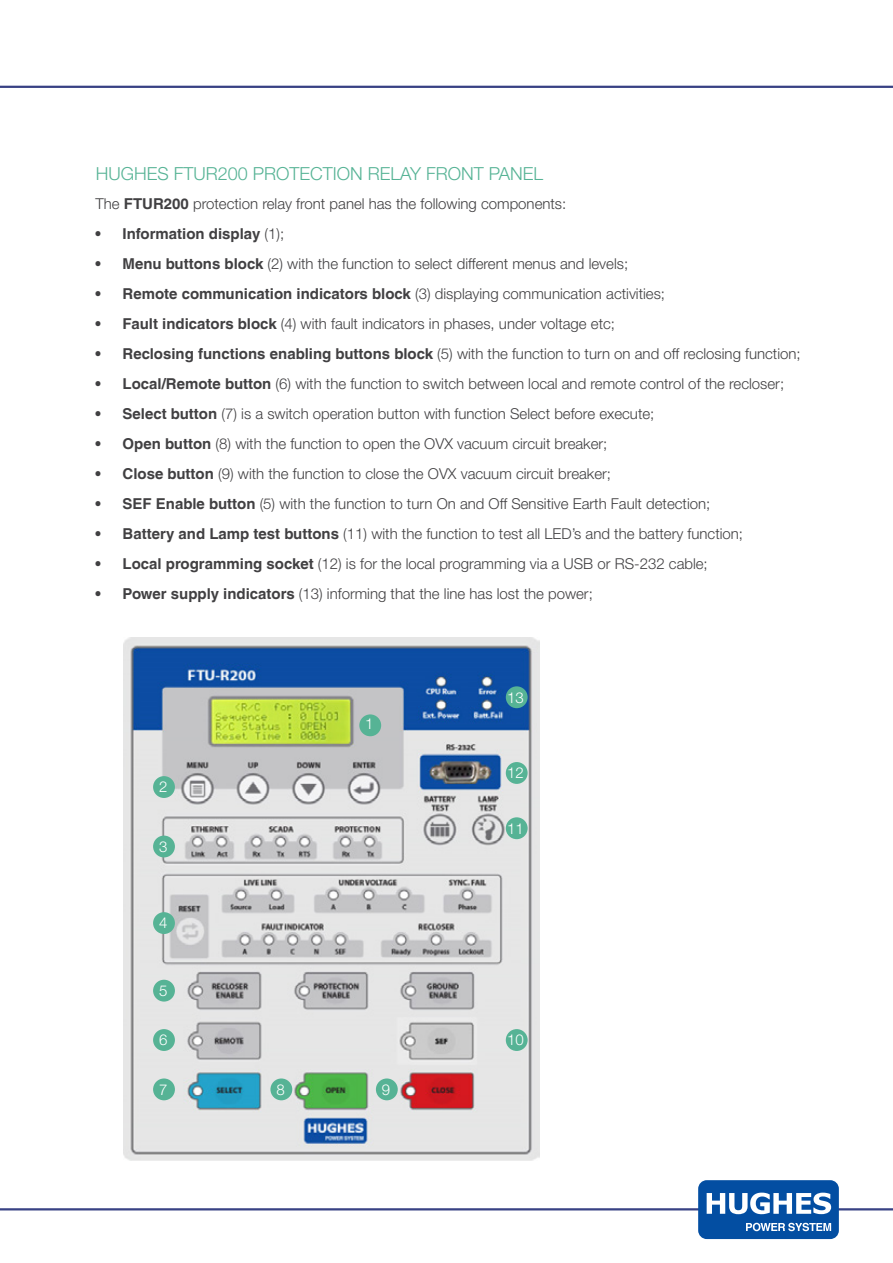
<style>
.page{position:relative;width:893px;height:1263px;background:#fff}
.page>*{position:absolute;margin:0;border:0;box-sizing:border-box;transform-origin:0 0}
.t1{font:300 18px "Helvetica Neue";color:#56b395}
.t2{font:300 15px "Helvetica Neue";color:#414042}
.t3{font:700 15px "Helvetica LT";color:#414042}
.t4{font:300 15px "Helvetica Neue";color:#fff}
.s1{font-family:"Helvetica LT";font-weight:700}
.s2{font-family:"Helvetica Neue";font-weight:300}
</style>
<div class="page">
<img style="left:123px;top:638px;width:416px;height:523px">
<hr style="left:0;top:1208px;width:893px;height:2px;background:#384184">
<div style="left:698px;top:1180px;width:141px;height:59px;background:#034ea2;border-radius:9px"></div>
<svg style="left:707px;top:1192px;width:124px;height:22px"></svg>
<svg style="left:746px;top:1223px;width:85px;height:8px"></svg>
<hr style="left:0;top:86px;width:893px;height:2px;background:#384184">
<div style="left:153px;top:835px;width:22px;height:22px;background:#56b395;border-radius:50%"></div>
<div style="left:359px;top:714px;width:22px;height:22px;background:#56b395;border-radius:50%"></div>
<div style="left:153px;top:776px;width:22px;height:22px;background:#56b395;border-radius:50%"></div>
<div style="left:153px;top:980px;width:22px;height:21px;background:#56b395;border-radius:50%"></div>
<div style="left:153px;top:912px;width:22px;height:22px;background:#56b395;border-radius:50%"></div>
<div style="left:153px;top:1029px;width:22px;height:22px;background:#56b395;border-radius:50%"></div>
<div style="left:153px;top:1078px;width:22px;height:22px;background:#56b395;border-radius:50%"></div>
<div style="left:270px;top:1078px;width:22px;height:22px;background:#56b395;border-radius:50%"></div>
<div style="left:376px;top:1078px;width:22px;height:22px;background:#56b395;border-radius:50%"></div>
<div style="left:506px;top:1029px;width:22px;height:22px;background:#56b395;border-radius:50%"></div>
<div style="left:506px;top:817px;width:22px;height:22px;background:#56b395;border-radius:50%"></div>
<div style="left:506px;top:762px;width:22px;height:22px;background:#56b395;border-radius:50%"></div>
<div style="left:506px;top:686px;width:22px;height:22px;background:#56b395;border-radius:50%"></div>
<p class="t1" style="left:96px;top:162px;width:449px">HUGHES FTUR200 PROTECTION RELAY FRONT PANEL</p>
<p class="t2" style="left:96px;top:195px;width:472px">The <span class="s1">FTUR200</span> protection relay front panel has the following components:</p>
<p class="t3" style="left:96px;top:225px;width:190px">• Information display <span class="s2">(1);</span></p>
<p class="t2" style="left:96px;top:255px;width:534px"><span class="s1">• Menu buttons block</span> (2) with the function to select different menus and levels;</p>
<p class="t2" style="left:96px;top:285px;width:571px"><span class="s1">• Remote communication indicators block</span> (3) displaying communication activities;</p>
<p class="t2" style="left:96px;top:315px;width:521px"><span class="s1">• Fault indicators block</span> (4) with fault indicators in phases, under voltage etc;</p>
<p class="t2" style="left:96px;top:345px;width:707px"><span class="s1">• Reclosing functions enabling buttons block</span> (5) with the function to turn on and off reclosing function;</p>
<p class="t2" style="left:96px;top:375px;width:690px"><span class="s1">• Local/Remote button</span> (6) with the function to switch between local and remote control of the recloser;</p>
<p class="t2" style="left:96px;top:405px;width:560px"><span class="s1">• Select button</span> (7) is a switch operation button with function Select before execute;</p>
<p class="t2" style="left:96px;top:435px;width:513px"><span class="s1">• Open button</span> (8) with the function to open the OVX vacuum circuit breaker;</p>
<p class="t2" style="left:96px;top:465px;width:517px"><span class="s1">• Close button</span> (9) with the function to close the OVX vacuum circuit breaker;</p>
<p class="t2" style="left:96px;top:495px;width:616px"><span class="s1">• SEF Enable button</span> (5) with the function to turn On and Off Sensitive Earth Fault detection;</p>
<p class="t2" style="left:96px;top:525px;width:649px"><span class="s1">• Battery and Lamp test buttons</span> (11) with the function to test all LED’s and the battery function;</p>
<p class="t2" style="left:96px;top:555px;width:614px"><span class="s1">• Local programming socket</span> (12) is for the local programming via a USB or RS-232 cable;</p>
<p class="t2" style="left:96px;top:585px;width:499px"><span class="s1">• Power supply indicators</span> (13) informing that the line has lost the power;</p>
<p class="t4" style="left:159px;top:778px;width:10px">2</p>
<p class="t4" style="left:159px;top:837px;width:10px">3</p>
<p class="t4" style="left:159px;top:914px;width:10px">4</p>
<p class="t4" style="left:159px;top:981px;width:10px">5</p>
<p class="t4" style="left:159px;top:1031px;width:10px">6</p>
<p class="t4" style="left:159px;top:1080px;width:10px">7</p>
<p class="t4" style="left:365px;top:715px;width:10px">1</p>
<p class="t4" style="left:276px;top:1080px;width:10px">8</p>
<p class="t4" style="left:382px;top:1080px;width:10px">9</p>
<p class="t4" style="left:507px;top:688px;width:18px">13</p>
<p class="t4" style="left:507px;top:764px;width:18px">12</p>
<p class="t4" style="left:507px;top:819px;width:18px">11</p>
<p class="t4" style="left:507px;top:1031px;width:18px">10</p>
</div>
